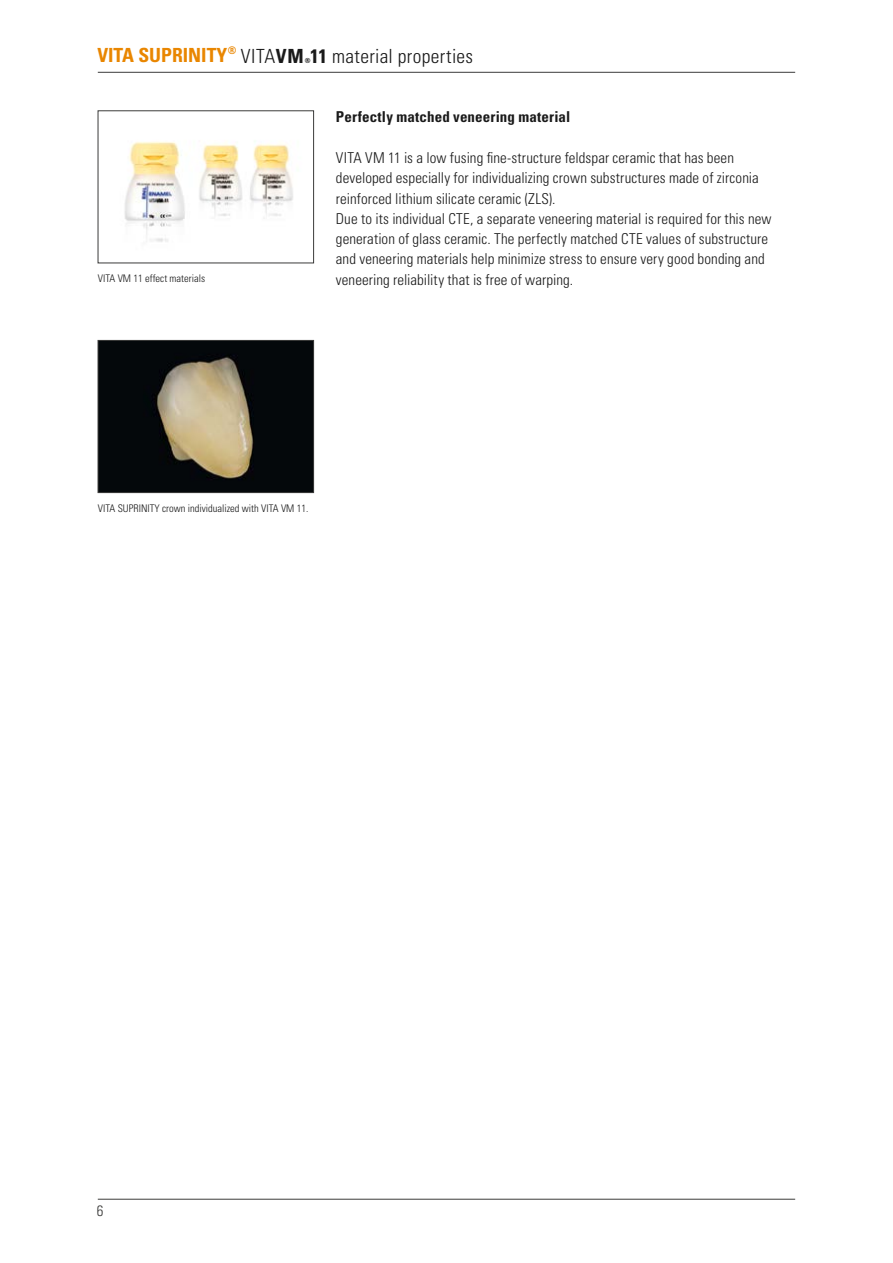
<style>
.page{position:relative;width:893px;height:1263px;background:#fff}
.page>*{position:absolute;margin:0;border:0;box-sizing:border-box;transform-origin:0 0}
.t1{font:300 condensed 19.5px "Univers LT";letter-spacing:.02em;color:#1a1a1a}
.t2{font:300 condensed 15px/20.2px "Univers LT";letter-spacing:.005em;color:#1a1a1a}
.t3{font:700 condensed 15px "Univers LT";letter-spacing:.01em;color:#1a1a1a}
.t4{font:300 condensed 15px "Univers LT";color:#3b3b3a}
.t5{font:300 condensed 10.5px "Univers";color:#1a1a1a}
.t6{font:700 condensed 6.9px "Univers LT";color:#1a1a1a}
.s1{font-family:"Univers";font-weight:700;color:#e98600}
.s2{font-weight:700}
</style>
<div class="page">
<img style="left:100px;top:342px;width:212px;height:149px">
<div style="left:98px;top:340px;width:216px;height:153px;border:1px solid #3b3b3a"></div>
<img style="left:124px;top:141px;width:169px;height:101px">
<hr style="left:98px;top:1199px;width:697px;height:1px;background:#3b3b3a">
<hr style="left:98px;top:72px;width:697px;height:1px;background:#3b3b3a">
<h1 class="t1" style="left:97px;top:44px;width:377px"><span class="s1">VITA SUPRINITY</span><sup>®</sup> VITA <span class="s2">VM 11</span> material properties</h1>
<p class="t6" style="left:305px;top:56px;width:7px">®</p>
<p class="t5" style="left:98px;top:272px;width:109px">VITA VM 11 effect materials</p>
<p class="t3" style="left:336px;top:108px;width:236px">Perfectly matched veneering material</p>
<p class="t2" style="left:336px;top:148px;width:437px">VITA VM 11 is a low fusing fine-structure feldspar ceramic that has been developed especially for individualizing crown substructures made of zirconia reinforced lithium silicate ceramic (ZLS).<br>Due to its individual CTE, a separate veneering material is required for this new generation of glass ceramic. The perfectly matched CTE values of substructure and veneering materials help minimize stress to ensure very good bonding and veneering reliability that is free of warping.</p>
<p class="t5" style="left:98px;top:501px;width:212px">VITA SUPRINITY crown individualized with VITA VM 11.</p>
<p class="t4" style="left:97px;top:1202px;width:8px">6</p>
</div>
